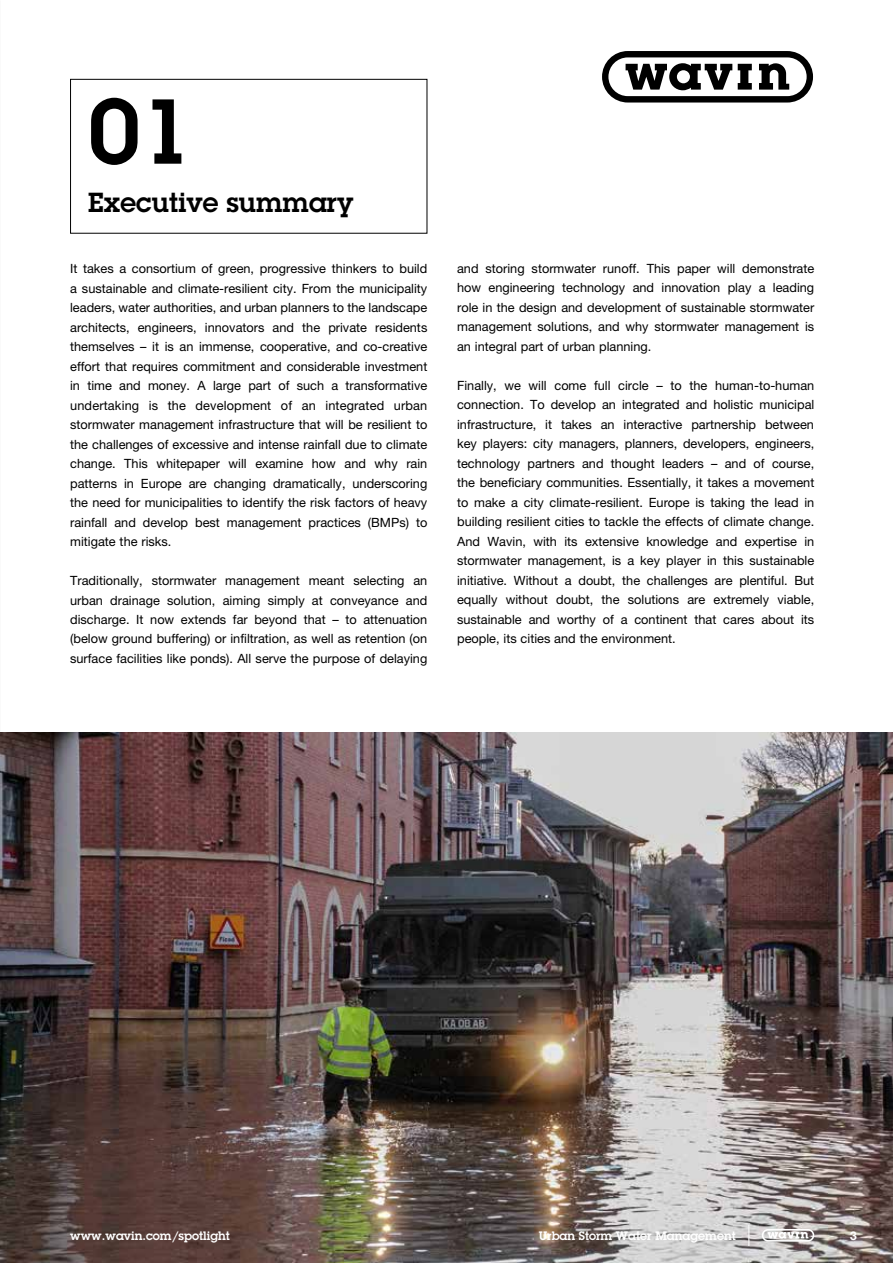
<style>
.page{position:relative;width:893px;height:1263px;background:#fff}
.page>*{position:absolute;margin:0;border:0;box-sizing:border-box;transform-origin:0 0}
.t1{font:600 90px "Lubalin Graph Std";color:#000}
.t2{font:600 27px "Lubalin Graph Std";color:#000}
.t3{font:12.75px/19.5px "Helvetica Neue";color:#000;text-align:justify}
.t4{font:600 12px "Lubalin Graph Std";color:#fff}
.t5{font:700 12px "Helvetica Neue";color:#fff}
</style>
<div class="page">
<svg style="left:602px;top:51px;width:211px;height:52px"></svg>
<div style="left:70px;top:79px;width:357px;height:155px;border:1px solid #000"></div>
<img style="left:0;top:733px;width:893px;height:530px">
<svg style="left:762px;top:1229px;width:52px;height:12px"></svg>
<svg style="left:748px;top:1225px;width:1px;height:21px"></svg>
<h1 class="t1" style="left:88px;top:72px;width:106px">01</h1>
<h2 class="t2" style="left:88px;top:185px;width:267px">Executive summary</h2>
<p class="t3" style="left:70px;top:259px;width:359px">It takes a consortium of green, progressive thinkers to build a sustainable and climate-resilient city. From the municipality leaders, water authorities, and urban planners to the landscape architects, engineers, innovators and the private residents themselves – it is an immense, cooperative, and co-creative effort that requires commitment and considerable investment in time and money. A large part of such a transformative undertaking is the development of an integrated urban stormwater management infrastructure that will be resilient to the challenges of excessive and intense rainfall due to climate change. This whitepaper will examine how and why rain patterns in Europe are changing dramatically, underscoring the need for municipalities to identify the risk factors of heavy rainfall and develop best management practices (BMPs) to mitigate the risks.</p>
<p class="t3" style="left:70px;top:570px;width:359px">Traditionally, stormwater management meant selecting an urban drainage solution, aiming simply at conveyance and discharge. It now extends far beyond that – to attenuation (below ground buffering) or infiltration, as well as retention (on surface facilities like ponds). All serve the purpose of delaying</p>
<p class="t3" style="left:457px;top:258px;width:359px">and storing stormwater runoff. This paper will demonstrate how engineering technology and innovation play a leading role in the design and development of sustainable stormwater management solutions, and why stormwater management is an integral part of urban planning.</p>
<p class="t3" style="left:457px;top:375px;width:359px">Finally, we will come full circle – to the human-to-human connection. To develop an integrated and holistic municipal infrastructure, it takes an interactive partnership between key players: city managers, planners, developers, engineers, technology partners and thought leaders – and of course, the beneficiary communities. Essentially, it takes a movement to make a city climate-resilient. Europe is taking the lead in building resilient cities to tackle the effects of climate change.<br>And Wavin, with its extensive knowledge and expertise in stormwater management, is a key player in this sustainable initiative. Without a doubt, the challenges are plentiful. But equally without doubt, the solutions are extremely viable, sustainable and worthy of a continent that cares about its people, its cities and the environment.</p>
<p class="t4" style="left:70px;top:1227px;width:161px">www.wavin.com/spotlight</p>
<p class="t4" style="left:539px;top:1227px;width:199px">Urban Storm Water Management</p>
<p class="t5" style="left:850px;top:1228px;width:8px">3</p>
</div>
